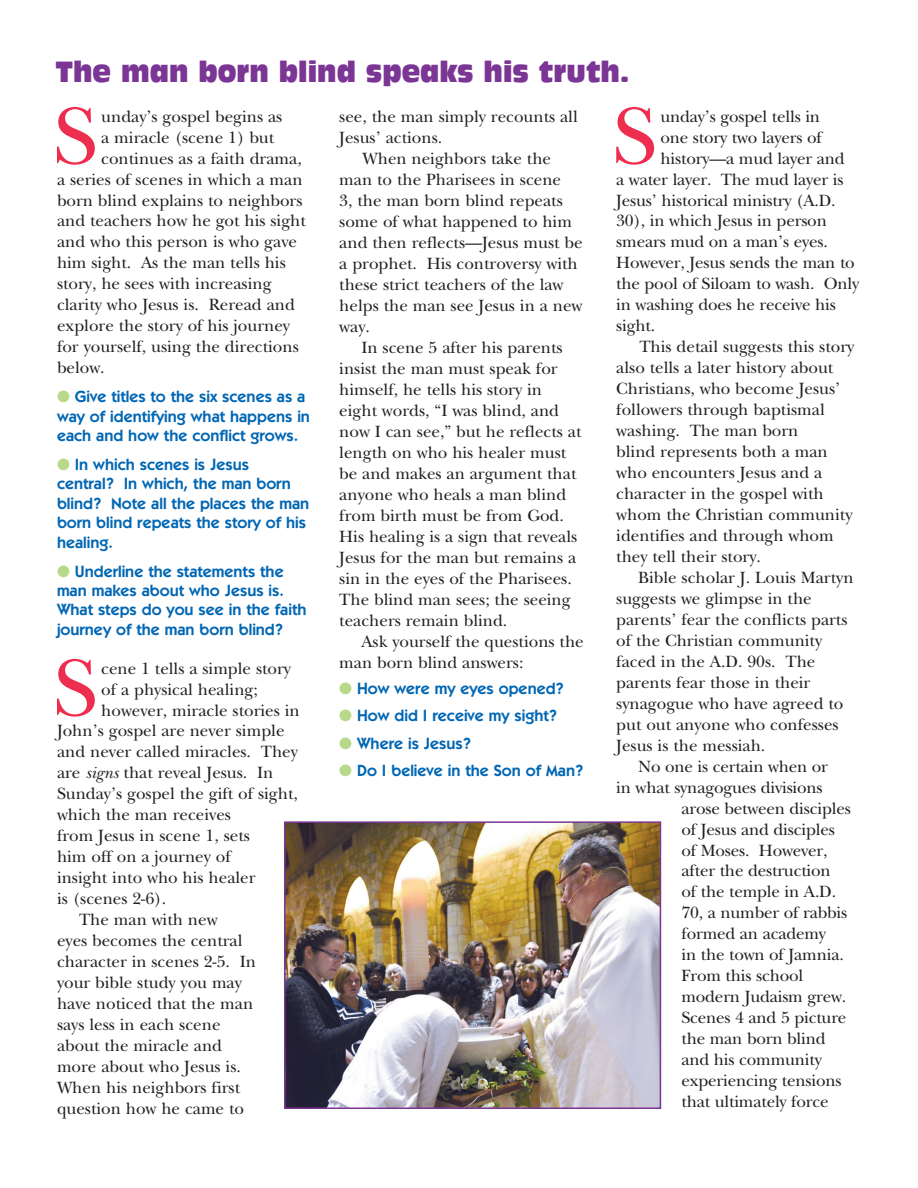
<style>
.page{position:relative;width:918px;height:1188px;background:#fff}
.page>*{position:absolute;margin:0;border:0;box-sizing:border-box;transform-origin:0 0}
.SBS_Text{font:84.3px "New Baskerville";color:#ee2e4e}
.t1{font:27.45px "Incised 901 BT Compact";color:#7b3595;scale:.9 1}
.SBS_Text-2{font:17.1px/21px "New Baskerville";color:#231f20}
.SBS_Text-3{font:600 16.2px/19.4px "Itc Kabel";color:#0166b3}
.s1{color:#b8d989}
.s2{font-style:italic}
</style>
<div class="page">
<img style="left:287px;top:824px;width:371px;height:282px">
<div style="left:284px;top:821px;width:377px;height:288px;border:2px solid #7b3595"></div>
<p class="t1" style="left:56px;top:55px;width:639px">The man born blind speaks his truth.</p>
<p class="SBS_Text" style="left:53px;top:87px;width:45px">S</p>
<p class="SBS_Text-2" style="left:101px;top:106px;width:183px">unday’s gospel begins as</p>
<p class="SBS_Text-2" style="left:101px;top:127px;width:175px">a miracle (scene 1) but</p>
<p class="SBS_Text-2" style="left:101px;top:148px;width:202px">continues as a faith drama,</p>
<p class="SBS_Text-2" style="left:57px;top:169px;width:247px">a series of scenes in which a man</p>
<p class="SBS_Text-2" style="left:57px;top:190px;width:247px">born blind explains to neighbors</p>
<p class="SBS_Text-2" style="left:57px;top:211px;width:250px">and teachers how he got his sight</p>
<p class="SBS_Text-2" style="left:57px;top:232px;width:242px">and who this person is who gave</p>
<p class="SBS_Text-2" style="left:57px;top:253px;width:230px">him sight. As the man tells his</p>
<p class="SBS_Text-2" style="left:57px;top:273px;width:216px">story, he sees with increasing</p>
<p class="SBS_Text-2" style="left:57px;top:294px;width:239px">clarity who Jesus is. Reread and</p>
<p class="SBS_Text-2" style="left:57px;top:315px;width:235px">explore the story of his journey</p>
<p class="SBS_Text-2" style="left:57px;top:336px;width:243px">for yourself, using the directions</p>
<p class="SBS_Text-2" style="left:57px;top:357px;width:49px">below.</p>
<p class="SBS_Text-3" style="left:57px;top:387px;width:255px"><span class="s1">●</span> Give titles to the six scenes as a way of identifying what happens in each and how the conflict grows.</p>
<p class="SBS_Text-3" style="left:57px;top:455px;width:254px"><span class="s1">●</span> In which scenes is Jesus central? In which, the man born blind? Note all the places the man born blind repeats the story of his healing.</p>
<p class="SBS_Text-3" style="left:57px;top:561px;width:251px"><span class="s1">●</span> Underline the statements the man makes about who Jesus is.<br>What steps do you see in the faith journey of the man born blind?</p>
<p class="SBS_Text" style="left:53px;top:639px;width:45px">S</p>
<p class="SBS_Text-2" style="left:101px;top:658px;width:191px">cene 1 tells a simple story</p>
<p class="SBS_Text-2" style="left:101px;top:679px;width:158px">of a physical healing;</p>
<p class="SBS_Text-2" style="left:101px;top:700px;width:200px">however, miracle stories in</p>
<p class="SBS_Text-2" style="left:57px;top:721px;width:229px">John’s gospel are never simple</p>
<p class="SBS_Text-2" style="left:57px;top:742px;width:242px">and never called miracles. They</p>
<p class="SBS_Text-2" style="left:57px;top:763px;width:218px">are <span class="s2">signs</span> that reveal Jesus. In</p>
<p class="SBS_Text-2" style="left:57px;top:783px;width:242px">Sunday’s gospel the gift of sight,</p>
<p class="SBS_Text-2" style="left:57px;top:804px;width:175px">which the man receives</p>
<p class="SBS_Text-2" style="left:57px;top:825px;width:194px">from Jesus in scene 1, sets</p>
<p class="SBS_Text-2" style="left:57px;top:846px;width:175px">him off on a journey of</p>
<p class="SBS_Text-2" style="left:57px;top:867px;width:200px">insight into who his healer</p>
<p class="SBS_Text-2" style="left:57px;top:888px;width:111px">is (scenes 2-6).</p>
<p class="SBS_Text-2" style="left:57px;top:909px;width:201px;text-indent:22px">The man with new<br>eyes becomes the central character in scenes 2-5. In your bible study you may have noticed that the man says less in each scene about the miracle and more about who Jesus is.<br>When his neighbors first question how he came to</p>
<p class="SBS_Text-2" style="left:339px;top:107px;width:240px">see, the man simply recounts all<br>Jesus’ actions.</p>
<p class="SBS_Text-2" style="left:339px;top:148px;width:245px;text-indent:23px">When neighbors take the man to the Pharisees in scene<br>3, the man born blind repeats some of what happened to him and then reflects—Jesus must be a prophet. His controversy with these strict teachers of the law helps the man see Jesus in a new way.</p>
<p class="SBS_Text-2" style="left:339px;top:337px;width:244px;text-indent:22px">In scene 5 after his parents insist the man must speak for himself, he tells his story in eight words, “I was blind, and now I can see,” but he reflects at length on who his healer must be and makes an argument that anyone who heals a man blind from birth must be from God.<br>His healing is a sign that reveals<br>Jesus for the man but remains a sin in the eyes of the Pharisees.<br>The blind man sees; the seeing teachers remain blind.</p>
<p class="SBS_Text-2" style="left:339px;top:631px;width:246px;text-indent:22px">Ask yourself the questions the man born blind answers:</p>
<p class="SBS_Text-3" style="left:339px;top:679px;width:226px"><span class="s1">●</span> How were my eyes opened?</p>
<p class="SBS_Text-3" style="left:339px;top:706px;width:219px"><span class="s1">●</span> How did I receive my sight?</p>
<p class="SBS_Text-3" style="left:339px;top:733px;width:133px"><span class="s1">●</span> Where is Jesus?</p>
<p class="SBS_Text-3" style="left:339px;top:761px;width:245px"><span class="s1">●</span> Do I believe in the Son of Man?</p>
<p class="SBS_Text" style="left:612px;top:87px;width:45px">S</p>
<p class="SBS_Text-2" style="left:661px;top:106px;width:161px">unday’s gospel tells in</p>
<p class="SBS_Text-2" style="left:661px;top:127px;width:163px">one story two layers of</p>
<p class="SBS_Text-2" style="left:661px;top:148px;width:186px">history—a mud layer and</p>
<p class="SBS_Text-2" style="left:616px;top:169px;width:229px">a water layer. The mud layer is</p>
<p class="SBS_Text-2" style="left:616px;top:190px;width:221px">Jesus’ historical ministry (A.D.</p>
<p class="SBS_Text-2" style="left:616px;top:211px;width:212px">30), in which Jesus in person</p>
<p class="SBS_Text-2" style="left:616px;top:232px;width:213px">smears mud on a man’s eyes.</p>
<p class="SBS_Text-2" style="left:616px;top:253px;width:240px">However, Jesus sends the man to</p>
<p class="SBS_Text-2" style="left:616px;top:273px;width:245px">the pool of Siloam to wash. Only</p>
<p class="SBS_Text-2" style="left:616px;top:294px;width:221px">in washing does he receive his</p>
<p class="SBS_Text-2" style="left:616px;top:315px;width:40px">sight.</p>
<p class="SBS_Text-2" style="left:616px;top:336px;width:240px;text-indent:23px">This detail suggests this story also tells a later history about<br>Christians, who become Jesus’ followers through baptismal washing. The man born<br>blind represents both a man who encounters Jesus and a character in the gospel with whom the Christian community identifies and through whom they tell their story.</p>
<p class="SBS_Text-2" style="left:616px;top:567px;width:239px;text-indent:22px">Bible scholar J. Louis Martyn suggests we glimpse in the parents’ fear the conflicts parts of the Christian community faced in the A.D. 90s. The parents fear those in their synagogue who have agreed to put out anyone who confesses<br>Jesus is the messiah.</p>
<p class="SBS_Text-2" style="left:638px;top:756px;width:191px">No one is certain when or</p>
<p class="SBS_Text-2" style="left:616px;top:777px;width:208px">in what synagogues divisions</p>
<p class="SBS_Text-2" style="left:681px;top:798px;width:171px">arose between disciples</p>
<p class="SBS_Text-2" style="left:681px;top:819px;width:155px">of Jesus and disciples</p>
<p class="SBS_Text-2" style="left:681px;top:840px;width:148px">of Moses. However,</p>
<p class="SBS_Text-2" style="left:681px;top:861px;width:151px">after the destruction</p>
<p class="SBS_Text-2" style="left:681px;top:882px;width:156px">of the temple in A.D.</p>
<p class="SBS_Text-2" style="left:681px;top:903px;width:167px">70, a number of rabbis</p>
<p class="SBS_Text-2" style="left:681px;top:923px;width:146px">formed an academy</p>
<p class="SBS_Text-2" style="left:681px;top:944px;width:164px">in the town of Jamnia.</p>
<p class="SBS_Text-2" style="left:681px;top:965px;width:123px">From this school</p>
<p class="SBS_Text-2" style="left:681px;top:986px;width:166px">modern Judaism grew.</p>
<p class="SBS_Text-2" style="left:681px;top:1007px;width:167px">Scenes 4 and 5 picture</p>
<p class="SBS_Text-2" style="left:681px;top:1028px;width:146px">the man born blind</p>
<p class="SBS_Text-2" style="left:681px;top:1049px;width:142px">and his community</p>
<p class="SBS_Text-2" style="left:681px;top:1070px;width:162px">experiencing tensions</p>
<p class="SBS_Text-2" style="left:681px;top:1091px;width:149px">that ultimately force</p>
</div>
